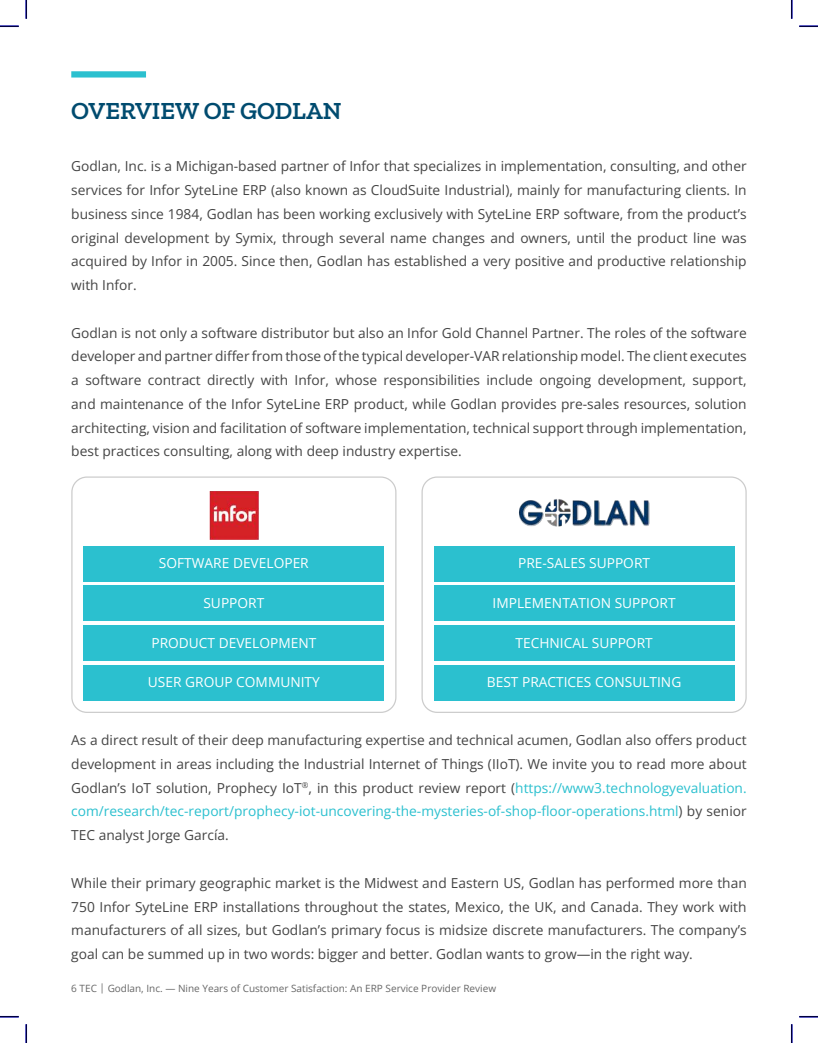
<style>
.page{position:relative;width:818px;height:1043px;background:#fff}
.page>*{position:absolute;margin:0;border:0;box-sizing:border-box;transform-origin:0 0}
.t1{font:600 25px "Zilla Slab";color:#004b6f}
.t2{font:13.75px/23.8px "Open Sans";color:#444;text-align:justify}
.t3{font:700 13.75px "Open Sans";color:#fff}
.t4{font:10px "Open Sans";color:#666}
.s1{color:#2bc0cf}
</style>
<div class="page">
<div style="left:71px;top:476px;width:325px;height:237px;border:1px solid #ccc;border-radius:15px"></div>
<div style="left:421px;top:476px;width:325px;height:237px;border:1px solid #ccc;border-radius:15px"></div>
<img style="left:210px;top:491px;width:48px;height:48px">
<img style="left:519px;top:499px;width:131px;height:28px">
<div style="left:84px;top:545px;width:300px;height:36px;background:#2bc0cf"></div>
<div style="left:434px;top:545px;width:300px;height:36px;background:#2bc0cf"></div>
<div style="left:84px;top:585px;width:300px;height:36px;background:#2bc0cf"></div>
<div style="left:434px;top:585px;width:300px;height:36px;background:#2bc0cf"></div>
<div style="left:84px;top:625px;width:300px;height:36px;background:#2bc0cf"></div>
<div style="left:434px;top:625px;width:300px;height:36px;background:#2bc0cf"></div>
<div style="left:84px;top:664px;width:300px;height:36px;background:#2bc0cf"></div>
<div style="left:434px;top:664px;width:300px;height:36px;background:#2bc0cf"></div>
<div style="left:71px;top:71px;width:75px;height:6px;background:#2bc0cf"></div>
<svg style="left:0;top:25px;width:19px;height:2px"></svg>
<svg style="left:799px;top:25px;width:19px;height:2px"></svg>
<svg style="left:0;top:1015px;width:19px;height:2px"></svg>
<svg style="left:799px;top:1015px;width:19px;height:2px"></svg>
<svg style="left:25px;top:0;width:2px;height:19px"></svg>
<svg style="left:25px;top:1024px;width:2px;height:18px"></svg>
<svg style="left:790px;top:0;width:2px;height:19px"></svg>
<svg style="left:790px;top:1024px;width:2px;height:18px"></svg>
<h1 class="t1" style="left:71px;top:101px;width:272px">OVERVIEW OF GODLAN</h1>
<p class="t2" style="left:71px;top:156px;width:677px">Godlan, Inc. is a Michigan-based partner of Infor that specializes in implementation, consulting, and other services for Infor SyteLine ERP (also known as CloudSuite Industrial), mainly for manufacturing clients. In business since 1984, Godlan has been working exclusively with SyteLine ERP software, from the product’s original development by Symix, through several name changes and owners, until the product line was acquired by Infor in 2005. Since then, Godlan has established a very positive and productive relationship with Infor.</p>
<p class="t2" style="left:71px;top:322px;width:677px">Godlan is not only a software distributor but also an Infor Gold Channel Partner. The roles of the software developer and partner differ from those of the typical developer-VAR relationship model. The client executes a software contract directly with Infor, whose responsibilities include ongoing development, support, and maintenance of the Infor SyteLine ERP product, while Godlan provides pre-sales resources, solution architecting, vision and facilitation of software implementation, technical support through implementation, best practices consulting, along with deep industry expertise.</p>
<p class="t3" style="left:159px;top:558px;width:151px">SOFTWARE DEVELOPER</p>
<p class="t3" style="left:518px;top:558px;width:133px">PRE-SALES SUPPORT</p>
<p class="t3" style="left:203px;top:597px;width:62px">SUPPORT</p>
<p class="t3" style="left:492px;top:597px;width:184px">IMPLEMENTATION SUPPORT</p>
<p class="t3" style="left:151px;top:637px;width:166px">PRODUCT DEVELOPMENT</p>
<p class="t3" style="left:515px;top:637px;width:139px">TECHNICAL SUPPORT</p>
<p class="t3" style="left:148px;top:677px;width:173px">USER GROUP COMMUNITY</p>
<p class="t3" style="left:487px;top:677px;width:196px">BEST PRACTICES CONSULTING</p>
<p class="t2" style="left:71px;top:728px;width:677px">As a direct result of their deep manufacturing expertise and technical acumen, Godlan also offers product development in areas including the Industrial Internet of Things (IIoT). We invite you to read more about Godlan’s IoT solution, Prophecy IoT<sup>®</sup>, in this product review report (<span class="s1">https://www3.technologyevaluation. com/research/tec-report/prophecy-iot-uncovering-the-mysteries-of-shop-floor-operations.html</span>) by senior TEC analyst Jorge García.</p>
<p class="t2" style="left:71px;top:872px;width:677px">While their primary geographic market is the Midwest and Eastern US, Godlan has performed more than 750 Infor SyteLine ERP installations throughout the states, Mexico, the UK, and Canada. They work with manufacturers of all sizes, but Godlan’s primary focus is midsize discrete manufacturers. The company’s goal can be summed up in two words: bigger and better. Godlan wants to grow—in the right way.</p>
<p class="t4" style="left:71px;top:984px;width:426px">6 TEC | Godlan, Inc. — Nine Years of Customer Satisfaction: An ERP Service Provider Review</p>
</div>
